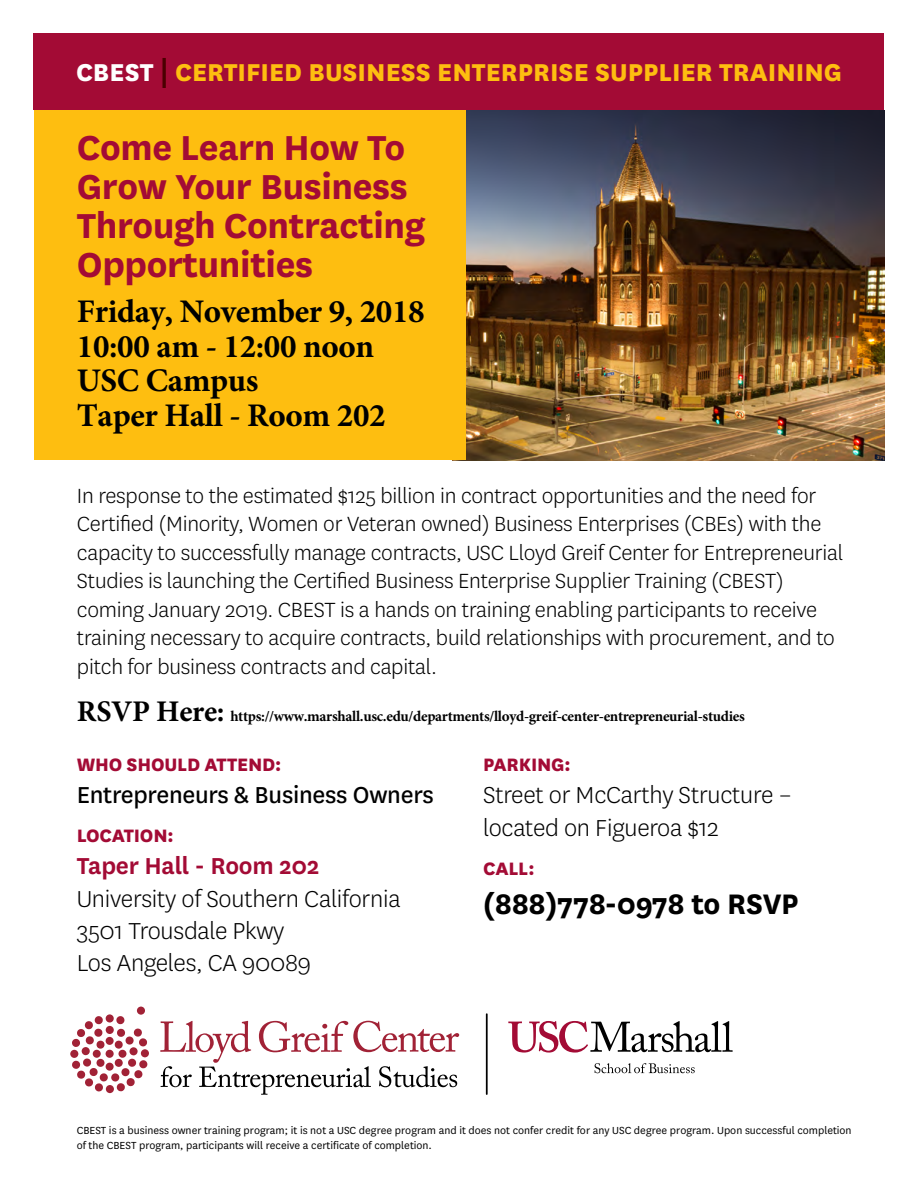
<style>
.page{position:relative;width:918px;height:1188px;background:#fff}
.page>*{position:absolute;margin:0;border:0;box-sizing:border-box;transform-origin:0 0}
.t1{font:700 40.5px/39px "National";letter-spacing:-.01em;color:#a30b35}
.t2{font:700 33px/34.5px "Minion Pro";letter-spacing:-.01em;color:#000}
.t3{font:700 33px "National";letter-spacing:-.01em;color:#000}
.t4{font:800 28.5px "National";color:#febe10}
.t5{font:300 27px/32.4px "National";letter-spacing:-.01em;color:#000}
.t6{font:27px "National";letter-spacing:-.01em;color:#000}
.t7{font:600 27px "National";letter-spacing:-.01em;color:#a30b35}
.t8{font:300 24px/28.5px "National";letter-spacing:-.01em;color:#000}
.t9{font:800 21px "National";letter-spacing:-.01em;color:#a30b35}
.t10{font:700 15px "Minion Pro";letter-spacing:-.02em;color:#000}
.t11{font:12px/14.4px "National";color:#000}
.s1{color:#fff}
.s2{font-size:34.5px;color:#4a0000}
.s3{font-size:30px}
</style>
<div class="page">
<div style="left:34px;top:34px;width:850px;height:76px;background:#a30b35"></div>
<img style="left:465px;top:110px;width:419px;height:350px">
<div style="left:34px;top:110px;width:431px;height:350px;background:#febe10"></div>
<svg style="left:70px;top:1007px;width:79px;height:86px"></svg>
<svg style="left:160px;top:1021px;width:299px;height:74px"></svg>
<svg style="left:508px;top:1021px;width:225px;height:32px"></svg>
<svg style="left:594px;top:1063px;width:101px;height:10px"></svg>
<hr style="left:486px;top:1013px;width:2px;height:82px;background:#000">
<p class="t4" style="left:76px;top:52px;width:767px"><span class="s1">CBEST</span> <span class="s2">|</span> CERTIFIED BUSINESS ENTERPRISE SUPPLIER TRAINING</p>
<h1 class="t1" style="left:77px;top:125px;width:350px">Come Learn How To<br>Grow Your Business<br>Through Contracting<br>Opportunities</h1>
<h2 class="t2" style="left:77px;top:294px;width:349px">Friday, November 9, 2018<br>10:00 am - 12:00 noon<br>USC Campus<br>Taper Hall - Room 202</h2>
<p class="t8" style="left:77px;top:481px;width:768px">In response to the estimated $125 billion in contract opportunities and the need for Certified (Minority, Women or Veteran owned) Business Enterprises (CBEs) with the capacity to successfully manage contracts, USC Lloyd Greif Center for Entrepreneurial Studies is launching the Certified Business Enterprise Supplier Training (CBEST) coming January 2019. CBEST is a hands on training enabling participants to receive training necessary to acquire contracts, build relationships with procurement, and to pitch for business contracts and capital.</p>
<p class="t10" style="left:77px;top:706px;width:669px"><span class="s3">RSVP Here:</span> https://www.marshall.usc.edu/departments/lloyd-greif-center-entrepreneurial-studies</p>
<p class="t9" style="left:77px;top:749px;width:206px">WHO SHOULD ATTEND:</p>
<p class="t6" style="left:77px;top:777px;width:358px">Entrepreneurs &amp; Business Owners</p>
<p class="t9" style="left:77px;top:820px;width:98px">LOCATION:</p>
<p class="t7" style="left:77px;top:847px;width:244px">Taper Hall - Room 202</p>
<p class="t5" style="left:77px;top:881px;width:325px">University of Southern California<br>3501 Trousdale Pkwy<br>Los Angeles, CA 90089</p>
<p class="t9" style="left:483px;top:749px;width:89px">PARKING:</p>
<p class="t5" style="left:483px;top:778px;width:311px">Street or McCarthy Structure – located on Figueroa $12</p>
<p class="t9" style="left:483px;top:853px;width:53px">CALL:</p>
<h2 class="t3" style="left:483px;top:881px;width:317px">(888)778-0978 to RSVP</h2>
<p class="t11" style="left:77px;top:1123px;width:776px">CBEST is a business owner training program; it is not a USC degree program and it does not confer credit for any USC degree program. Upon successful completion of the CBEST program, participants will receive a certificate of completion.</p>
</div>
